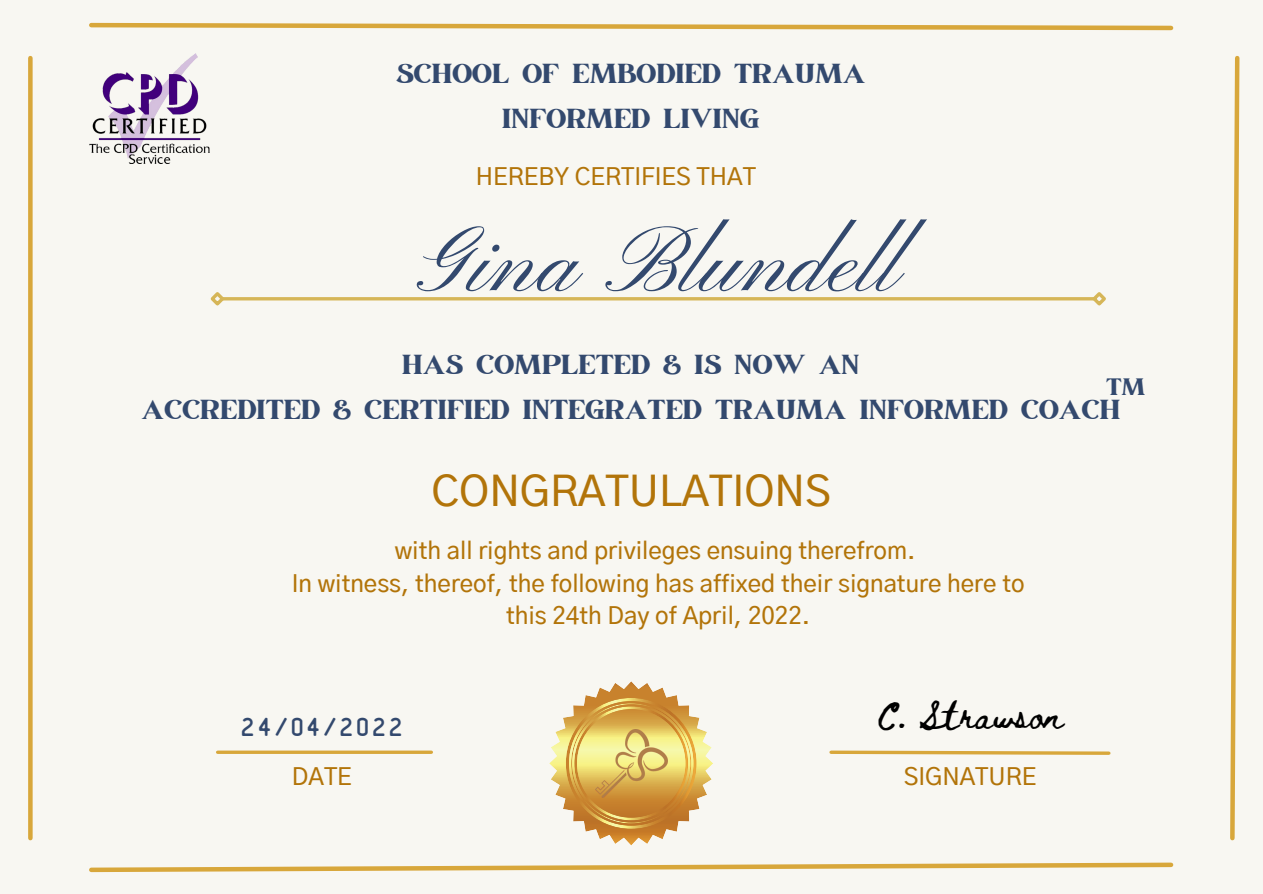
<style>
.page{position:relative;width:1263px;height:894px;background:#fff}
.page>*{position:absolute;margin:0;border:0;box-sizing:border-box;transform-origin:0 0}
.t1{font:92.25px "Pinyon Script";color:#33496e}
.t2{font:500 41.7px "Gothic A1";color:#b27409}
.t3{font:32.7px/45px "March";color:#33496e;text-align:center}
.t4{font:28.2px "March";color:#33496e}
.t5{font:27px "Beth Ellen";color:#000}
.t6{font:25.35px "Vintage Typeface";color:#33496e}
.t7{font:500 23.85px/32.5px "Gothic A1";color:#b27409;text-align:center}
</style>
<div class="page">
<div style="left:0;top:0;width:1263px;height:893px;background:#f8f7f2"></div>
<svg style="left:89px;top:862px;width:1085px;height:11px"></svg>
<svg style="left:89px;top:22px;width:1085px;height:9px"></svg>
<div style="left:28px;top:58px;width:5px;height:779px;background:#d8a73b"></div>
<svg style="left:1230px;top:56px;width:10px;height:785px"></svg>
<hr style="left:222px;top:297px;width:872px;height:3px;background:#d6b658">
<svg style="left:210px;top:292px;width:17px;height:14px"></svg>
<svg style="left:1089px;top:292px;width:17px;height:14px"></svg>
<hr style="left:218px;top:750px;width:213px;height:3px;background:#d8a73b">
<svg style="left:829px;top:750px;width:282px;height:5px"></svg>
<svg style="left:549px;top:681px;width:164px;height:164px"></svg>
<img style="left:595px;top:728px;width:72px;height:69px">
<img style="left:89px;top:54px;width:121px;height:110px">
<p class="t3" style="left:396px;top:52px;width:471px">SCHOOL OF EMBODIED TRAUMA<br>INFORMED LIVING</p>
<p class="t7" style="left:476px;top:161px;width:282px">HEREBY CERTIFIES THAT</p>
<p class="t1" style="left:423px;top:211px;width:461px">Gina Blundel</p>
<p class="t3" style="left:403px;top:343px;width:459px">HAS COMPLETED &amp; IS NOW AN</p>
<p class="t3" style="left:142px;top:388px;width:980px">ACCREDITED &amp; CERTIFIED INTEGRATED TRAUMA INFORMED COACH</p>
<p class="t4" style="left:1106px;top:374px;width:41px">TM</p>
<p class="t2" style="left:432px;top:473px;width:401px">CONGRATULATIONS</p>
<p class="t7" style="left:395px;top:535px;width:522px">with all rights and privileges ensuing therefrom.</p>
<p class="t7" style="left:292px;top:568px;width:734px">In witness, thereof, the following has affixed their signature here to this 24th Day of April, 2022.</p>
<p class="t6" style="left:240px;top:715px;width:166px">24/04/2022</p>
<p class="t5" style="left:876px;top:703px;width:189px">C. Strawson</p>
<p class="t7" style="left:292px;top:761px;width:61px">DATE</p>
<p class="t7" style="left:904px;top:761px;width:134px">SIGNATURE</p>
</div>
